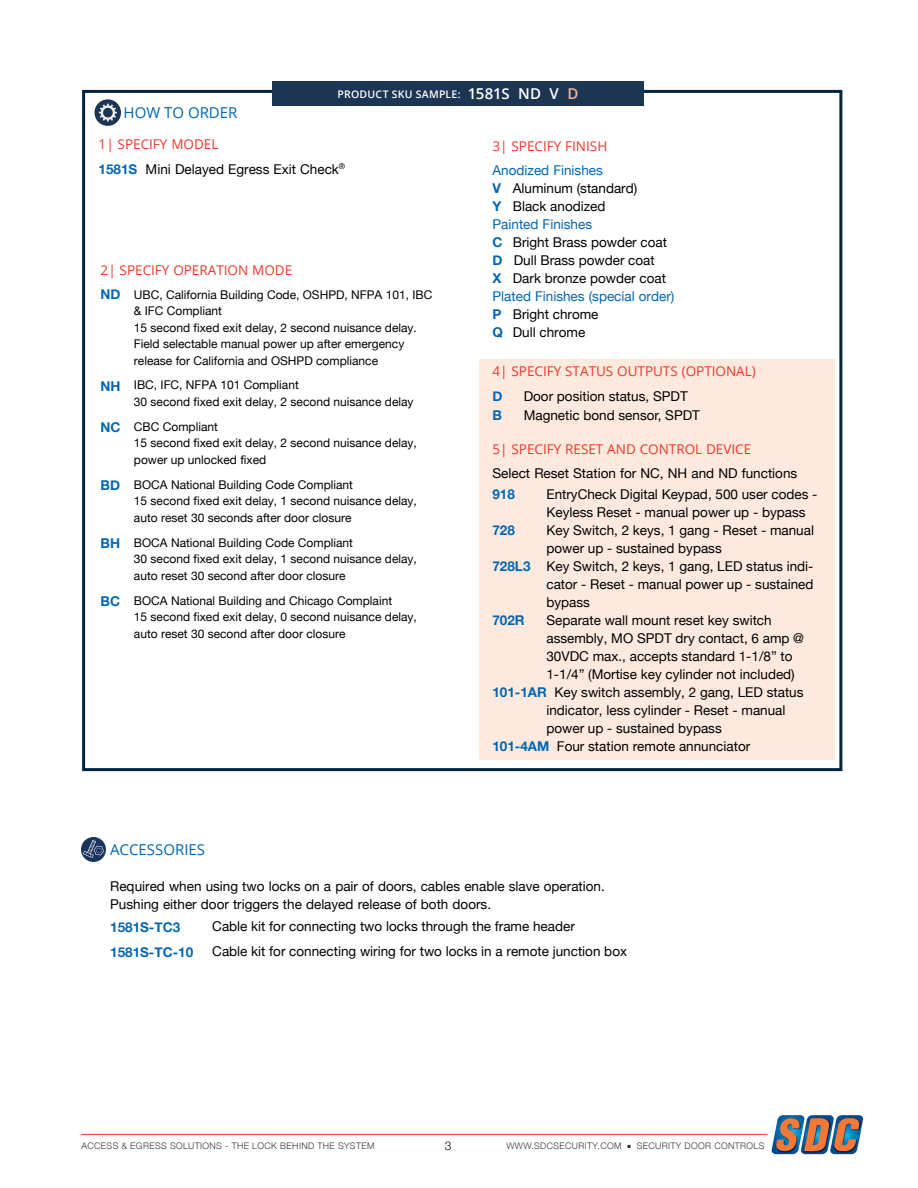
<style>
.page{position:relative;width:918px;height:1188px;background:#fff}
.page>*{position:absolute;margin:0;border:0;box-sizing:border-box;transform-origin:0 0}
.t1{font:15px "Open Sans";color:#0066b3}
.t2{font:13.5px/18px "Helvetica Neue";color:#000}
.t3{font:13.5px "Open Sans";color:#ef3829}
.t4{font:700 13.5px "Helvetica Neue";color:#0066b3}
.t5{font:12px/16.5px "Helvetica Neue";color:#000}
.t6{font:300 12px "Helvetica Neue";color:#000}
.t7{font:600 10.5px "Open Sans";letter-spacing:.025em;color:#fff}
.t8{font:300 9px "Helvetica Neue";letter-spacing:.04em;color:#343433}
.s1{font-size:15px}
.s2{font-size:15px;color:#f9af94}
.s3{font-weight:700;color:#0066b3}
.s4{font-weight:700;font-size:13.5px;color:#0066b3}
.s5{color:#0066b3}
</style>
<div class="page">
<hr style="left:81px;top:1134px;width:686px;height:1px;background:#ef3829">
<svg style="left:771px;top:1115px;width:92px;height:39px;background:#857e80"></svg>
<svg style="left:81px;top:837px;width:25px;height:25px"></svg>
<svg style="left:83px;top:840px;width:21px;height:18px"></svg>
<div style="left:480px;top:359px;width:355px;height:401px;background:#fee9de"></div>
<div style="left:95px;top:100px;width:25px;height:25px;background:#1c3553;border-radius:12px"></div>
<div style="left:94px;top:99px;width:27px;height:27px;border:2px solid #1c3553;border-radius:50%"></div>
<svg style="left:99px;top:104px;width:18px;height:18px"></svg>
<div style="left:272px;top:81px;width:372px;height:25px;background:#1c3553"></div>
<p class="t1" style="left:124px;top:102px;width:115px">HOW TO ORDER</p>
<p class="t7" style="left:338px;top:87px;width:242px">PRODUCT SKU SAMPLE: <span class="s1">1581S ND V</span> <span class="s2">D</span></p>
<p class="t3" style="left:99px;top:134px;width:121px">1| SPECIFY MODEL</p>
<p class="t2" style="left:99px;top:160px;width:248px"><span class="s3">1581S</span> Mini Delayed Egress Exit Check<sup>®</sup></p>
<p class="t3" style="left:101px;top:261px;width:193px">2| SPECIFY OPERATION MODE</p>
<p class="t5" style="left:134px;top:286px;width:300px;text-indent:-33px"><span class="s4">ND</span> UBC, California Building Code, OSHPD, NFPA 101, IBC &amp; IFC Compliant<br>15 second fixed exit delay, 2 second nuisance delay.<br>Field selectable manual power up after emergency release for California and OSHPD compliance</p>
<p class="t5" style="left:134px;top:377px;width:281px;text-indent:-33px"><span class="s4">NH</span> IBC, IFC, NFPA 101 Compliant<br>30 second fixed exit delay, 2 second nuisance delay</p>
<p class="t5" style="left:134px;top:418px;width:284px;text-indent:-33px"><span class="s4">NC</span> CBC Compliant<br>15 second fixed exit delay, 2 second nuisance delay, power up unlocked fixed</p>
<p class="t5" style="left:134px;top:476px;width:284px;text-indent:-33px"><span class="s4">BD</span> BOCA National Building Code Compliant<br>15 second fixed exit delay, 1 second nuisance delay, auto reset 30 seconds after door closure</p>
<p class="t5" style="left:134px;top:534px;width:284px;text-indent:-33px"><span class="s4">BH</span> BOCA National Building Code Compliant<br>30 second fixed exit delay, 1 second nuisance delay, auto reset 30 second after door closure</p>
<p class="t5" style="left:134px;top:592px;width:284px;text-indent:-33px"><span class="s4">BC</span> BOCA National Building and Chicago Complaint<br>15 second fixed exit delay, 0 second nuisance delay, auto reset 30 second after door closure</p>
<p class="t3" style="left:493px;top:137px;width:116px">3| SPECIFY FINISH</p>
<p class="t2" style="left:493px;top:161px;width:183px"><span class="s5">Anodized Finishes<br></span><span class="s3">V</span> Aluminum (standard)<br><span class="s3">Y</span> Black anodized<br><span class="s5">Painted Finishes<br></span><span class="s3">C</span> Bright Brass powder coat<br><span class="s3">D</span> Dull Brass powder coat<br><span class="s3">X</span> Dark bronze powder coat<br><span class="s5">Plated Finishes (special order)<br></span><span class="s3">P</span> Bright chrome<br><span class="s3">Q</span> Dull chrome</p>
<p class="t3" style="left:493px;top:361px;width:265px">4| SPECIFY STATUS OUTPUTS (OPTIONAL)</p>
<p class="t4" style="left:493px;top:388px;width:12px">D</p>
<p class="t2" style="left:524px;top:387px;width:166px">Door position status, SPDT</p>
<p class="t4" style="left:493px;top:407px;width:11px">B</p>
<p class="t2" style="left:524px;top:406px;width:178px">Magnetic bond sensor, SPDT</p>
<p class="t3" style="left:492px;top:440px;width:260px">5| SPECIFY RESET AND CONTROL DEVICE</p>
<p class="t4" style="left:492px;top:486px;width:24px">918</p>
<p class="t2" style="left:546px;top:485px;width:273px">EntryCheck Digital Keypad, 500 user codes -<br>Keyless Reset - manual power up - bypass</p>
<p class="t4" style="left:492px;top:522px;width:24px">728</p>
<p class="t2" style="left:546px;top:521px;width:269px">Key Switch, 2 keys, 1 gang - Reset - manual</p>
<p class="t2" style="left:546px;top:539px;width:177px">power up - sustained bypass</p>
<p class="t2" style="left:492px;top:557px;width:323px"><span class="s3">728L3</span> Key Switch, 2 keys, 1 gang, LED status indi-</p>
<p class="t2" style="left:546px;top:575px;width:269px">cator - Reset - manual power up - sustained</p>
<p class="t2" style="left:546px;top:593px;width:45px">bypass</p>
<p class="t4" style="left:492px;top:612px;width:34px">702R</p>
<p class="t2" style="left:546px;top:611px;width:227px">Separate wall mount reset key switch</p>
<p class="t2" style="left:546px;top:629px;width:259px">assembly, MO SPDT dry contact, 6 amp @</p>
<p class="t2" style="left:546px;top:647px;width:248px">30VDC max., accepts standard 1-1/8” to</p>
<p class="t2" style="left:546px;top:665px;width:250px">1-1/4” (Mortise key cylinder not included)</p>
<p class="t2" style="left:492px;top:683px;width:313px"><span class="s3">101-1AR</span> Key switch assembly, 2 gang, LED status</p>
<p class="t2" style="left:546px;top:701px;width:241px">indicator, less cylinder - Reset - manual</p>
<p class="t2" style="left:546px;top:719px;width:177px">power up - sustained bypass</p>
<p class="t2" style="left:492px;top:737px;width:259px"><span class="s3">101-4AM</span> Four station remote annunciator</p>
<p class="t2" style="left:492px;top:464px;width:306px">Select Reset Station for NC, NH and ND functions</p>
<p class="t1" style="left:110px;top:839px;width:96px">ACCESSORIES</p>
<p class="t2" style="left:110px;top:877px;width:496px">Required when using two locks on a pair of doors, cables enable slave operation.<br>Pushing either door triggers the delayed release of both doors.</p>
<p class="t4" style="left:110px;top:918px;width:72px">1581S-TC3</p>
<p class="t2" style="left:212px;top:917px;width:364px">Cable kit for connecting two locks through the frame header</p>
<p class="t4" style="left:110px;top:944px;width:85px">1581S-TC-10</p>
<p class="t2" style="left:212px;top:942px;width:416px">Cable kit for connecting wiring for two locks in a remote junction box</p>
<p class="t8" style="left:82px;top:1141px;width:294px">ACCESS &amp; EGRESS SOLUTIONS - THE LOCK BEHIND THE SYSTEM</p>
<p class="t6" style="left:445px;top:1138px;width:8px">3</p>
<p class="t8" style="left:506px;top:1141px;width:260px">WWW.SDCSECURITY.COM ■ SECURITY DOOR CONTROLS</p>
</div>
